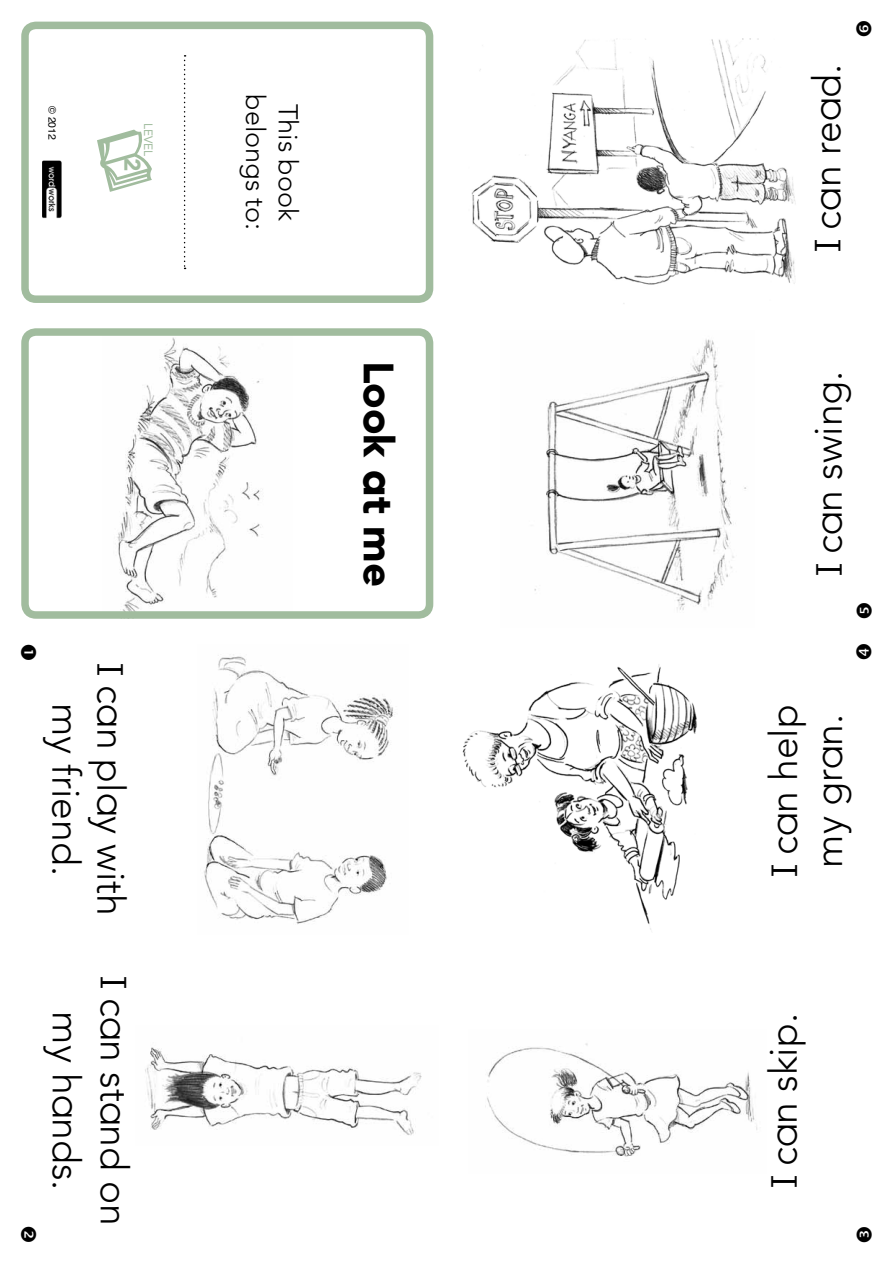
<style>
.page{position:relative;width:893px;height:1263px;background:#fff}
.page>*{position:absolute;margin:0;border:0;box-sizing:border-box;transform-origin:0 0}
.t1{font:900 42px "Avenir LT Std";color:#000}
.t2{font:300 39px/45px "Avenir LT Std";color:#000;text-align:center}
.t3{font:300 27px/32.4px "Avenir LT Std";color:#000;text-align:center}
.t4{font:900 22.5px "Avenir LT Std";color:#a1bc9e}
.t5{font:12px "Avenir LT Std";color:#a1bc9e}
.t6{font:10.5px "Helvetica";color:#000}
.s1{font-family:"Bell Centennial Address";font-weight:400}
.s2{font-family:"Avant Garde";font-weight:400;font-size:34.5px}
.s3{font-family:"Avant Garde";font-weight:700;font-size:37.5px}
</style>
<div class="page">
<div style="left:21px;top:22px;width:412px;height:281px;border:8px solid #a1bc9e;border-radius:11px"></div>
<svg style="left:184px;top:55px;width:2px;height:214px"></svg>
<svg style="left:97px;top:130px;width:55px;height:62px"></svg>
<img style="left:117px;top:337px;width:146px;height:273px">
<div style="left:21px;top:328px;width:412px;height:291px;border:8px solid #a1bc9e;border-radius:11px"></div>
<img style="left:145px;top:1047px;width:277px;height:88px">
<img style="left:485px;top:1043px;width:272px;height:114px">
<img style="left:534px;top:339px;width:212px;height:271px">
<img style="left:471px;top:38px;width:325px;height:266px">
<img style="left:462px;top:664px;width:235px;height:266px">
<img style="left:204px;top:654px;width:191px;height:270px">
<img style="left:42px;top:160px;width:20px;height:59px">
<p class="t6" style="left:60px;top:106px;width:36px;rotate:90deg">© 2012</p>
<p class="t5" style="left:155px;top:123px;width:35px;rotate:90deg">LEVEL</p>
<p class="t4" style="left:146px;top:158px;width:15px;rotate:90deg">2</p>
<p class="t2" style="left:133px;top:663px;width:254px;rotate:90deg"><span class="s1">I</span> c<span class="s2">a</span>n pl<span class="s2">a</span>y with my friend.</p>
<p class="t2" style="left:138px;top:976px;width:252px;line-height:48px;rotate:90deg"><span class="s1">I</span> c<span class="s2">a</span>n st<span class="s2">a</span>nd on my h<span class="s2">a</span>nds.</p>
<p class="t3" style="left:304px;top:94px;width:138px;rotate:90deg">This book belongs to:</p>
<p class="t1" style="left:404px;top:360px;width:228px;rotate:90deg">Look <span class="s3">a</span>t me</p>
<p class="t2" style="left:805px;top:252px;width:189px;rotate:-90deg"><span class="s1">I</span> c<span class="s2">a</span>n re<span class="s2">a</span>d.</p>
<p class="t2" style="left:806px;top:576px;width:207px;rotate:-90deg"><span class="s1">I</span> c<span class="s2">a</span>n swing.</p>
<p class="t2" style="left:761px;top:877px;width:175px;text-align:left;rotate:-90deg"><span class="s1">I</span> c<span class="s2">a</span>n help my gr<span class="s2">a</span>n.</p>
<p class="t2" style="left:761px;top:1188px;width:177px;rotate:-90deg"><span class="s1">I</span> c<span class="s2">a</span>n skip.</p>
</div>
